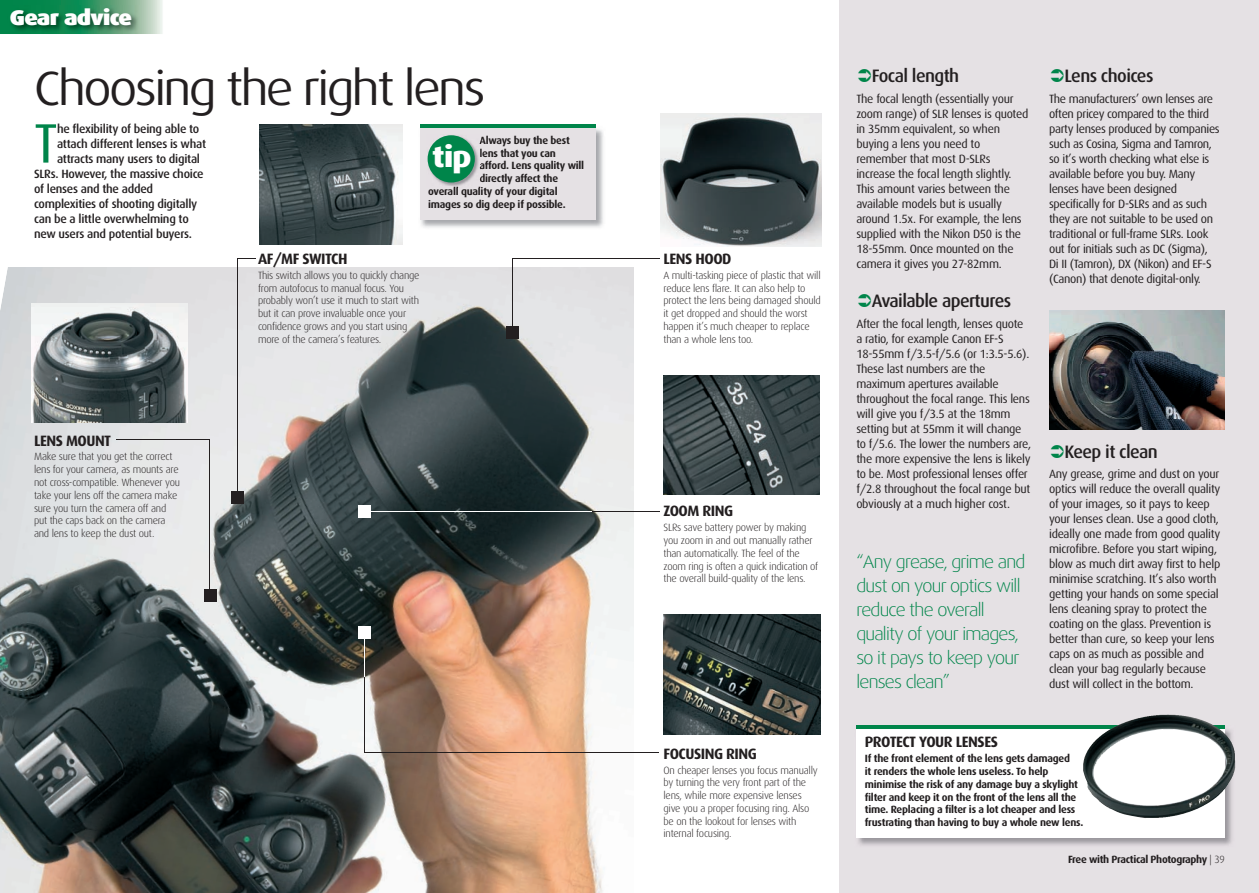
<style>
.page{position:relative;width:1259px;height:893px;background:#fff}
.page>*{position:absolute;margin:0;border:0;box-sizing:border-box;transform-origin:0 0}
.t1{font:55.65px "Dax";color:#00854a}
.t2{font:48px "Dax Wide";letter-spacing:-.045em;color:#231f20;scale:.95 1}
.t3{font:800 29.55px "Dax Wide";color:#fff;scale:.95 1}
.t4{font:900 21.15px "Dax Wide";letter-spacing:-.035em;color:#fff;scale:.95 1}
.t5{font:300 18px/24px "Dax Wide";letter-spacing:-.045em;color:#00854a;scale:.95 1}
.t6{font:500 18px "Dax";letter-spacing:-.035em;color:#231f20}
.t7{font:700 15px "Dax";letter-spacing:-.035em;color:#231f20}
.t8{font:12px/15px "Dax";letter-spacing:-.025em;color:#231f20}
.t9{font:500 12px "Dax";letter-spacing:-.025em;color:#231f20}
.t10{font:300 10.5px/12.8px "Dax";letter-spacing:-.025em;color:#231f20}
.t11{font:700 10.5px/12.8px "Dax";letter-spacing:-.025em;color:#231f20}
.s1{font-weight:300}
</style>
<div class="page">
<svg style="left:0;top:0;width:163px;height:34px;background:#67af8a"></svg>
<img style="left:8px;top:6px;width:132px;height:28px">
<div style="left:839px;top:0;width:420px;height:893px;background:#e5e1e4"></div>
<img style="left:858px;top:729px;width:377px;height:117px">
<div style="left:856px;top:727px;width:369px;height:111px;background:#fff"></div>
<hr style="left:856px;top:726px;width:369px;height:3px;background:#00854a">
<img style="left:0;top:267px;width:633px;height:626px">
<img style="left:1083px;top:714px;width:127px;height:104px">
<img style="left:661px;top:114px;width:160px;height:133px">
<img style="left:663px;top:615px;width:157px;height:119px">
<img style="left:663px;top:376px;width:156px;height:118px">
<img style="left:259px;top:124px;width:144px;height:120px">
<img style="left:31px;top:303px;width:156px;height:119px">
<img style="left:1049px;top:311px;width:176px;height:118px">
<img style="left:421px;top:126px;width:182px;height:102px">
<div style="left:420px;top:127px;width:175px;height:93px;background:#e5e1e4"></div>
<hr style="left:420px;top:124px;width:175px;height:3px;background:#00854a">
<img style="left:431px;top:135px;width:49px;height:53px">
<div style="left:427px;top:135px;width:48px;height:47px;background:#00854a;border-radius:50%"></div>
<hr style="left:116px;top:439px;width:94px;height:1px;background:#231f20">
<div style="left:204px;top:589px;width:13px;height:13px;background:#231f20"></div>
<div style="left:358px;top:626px;width:13px;height:13px;background:#fff"></div>
<hr style="left:364px;top:752px;width:295px;height:1px;background:#231f20">
<hr style="left:364px;top:677px;width:1px;height:76px;background:#231f20">
<hr style="left:364px;top:633px;width:1px;height:44px;background:#fff">
<hr style="left:512px;top:258px;width:147px;height:1px;background:#231f20">
<div style="left:506px;top:326px;width:12px;height:13px;background:#231f20"></div>
<hr style="left:512px;top:258px;width:1px;height:77px;background:#231f20">
<hr style="left:591px;top:511px;width:68px;height:1px;background:#231f20">
<hr style="left:369px;top:511px;width:222px;height:1px;background:#fff">
<div style="left:358px;top:505px;width:13px;height:13px;background:#fff"></div>
<div style="left:231px;top:491px;width:13px;height:13px;background:#231f20"></div>
<hr style="left:237px;top:258px;width:1px;height:235px;background:#231f20">
<hr style="left:209px;top:440px;width:1px;height:155px;background:#231f20">
<svg style="left:238px;top:258px;width:17px;height:1px"></svg>
<h3 class="t4" style="left:10px;top:6px;width:130px">Gear advice</h3>
<h2 class="t2" style="left:34px;top:62px;width:476px">Choosing the right lens</h2>
<p class="t11" style="left:479px;top:134px;width:92px">Always buy the best</p>
<p class="t11" style="left:479px;top:147px;width:78px">lens that you can</p>
<p class="t11" style="left:479px;top:160px;width:106px">afford. Lens quality will</p>
<p class="t11" style="left:479px;top:172px;width:80px">directly affect the</p>
<p class="t11" style="left:428px;top:185px;width:131px">overall quality of your digital</p>
<p class="t11" style="left:428px;top:198px;width:139px">images so dig deep if possible.</p>
<h1 class="t1" style="left:34px;top:113px;width:25px">T</h1>
<p class="t9" style="left:57px;top:122px;width:144px">he flexibility of being able to</p>
<p class="t9" style="left:57px;top:137px;width:151px">attach different lenses is what</p>
<p class="t9" style="left:57px;top:152px;width:145px">attracts many users to digital</p>
<p class="t9" style="left:34px;top:167px;width:171px">SLRs. However, the massive choice</p>
<p class="t9" style="left:34px;top:182px;width:121px">of lenses and the added</p>
<p class="t9" style="left:34px;top:197px;width:165px">complexities of shooting digitally</p>
<p class="t9" style="left:34px;top:212px;width:156px">can be a little overwhelming to</p>
<p class="t9" style="left:34px;top:227px;width:160px">new users and potential buyers.</p>
<h3 class="t3" style="left:432px;top:140px;width:43px">tip</h3>
<p class="t7" style="left:34px;top:432px;width:79px">LENS MOUNT</p>
<p class="t10" style="left:34px;top:451px;width:148px">Make sure that you get the correct lens for your camera, as mounts are not cross-compatible. Whenever you take your lens off the camera make sure you turn the camera off and put the caps back on the camera and lens to keep the dust out.</p>
<p class="t7" style="left:258px;top:250px;width:91px">AF/MF SWITCH</p>
<p class="t10" style="left:258px;top:269px;width:163px">This switch allows you to quickly change from autofocus to manual focus. You probably won’t use it much to start with but it can prove invaluable once your confidence grows and you start using more of the camera’s features.</p>
<p class="t7" style="left:663px;top:250px;width:70px">LENS HOOD</p>
<p class="t10" style="left:663px;top:269px;width:159px">A multi-tasking piece of plastic that will reduce lens flare. It can also help to protect the lens being damaged should it get dropped and should the worst happen it’s much cheaper to replace than a whole lens too.</p>
<p class="t7" style="left:663px;top:503px;width:71px">ZOOM RING</p>
<p class="t10" style="left:663px;top:521px;width:156px">SLRs save battery power by making you zoom in and out manually rather than automatically. The feel of the zoom ring is often a quick indication of the overall build-quality of the lens.</p>
<p class="t7" style="left:663px;top:745px;width:95px">FOCUSING RING</p>
<p class="t10" style="left:663px;top:764px;width:156px">On cheaper lenses you focus manually by turning the very front part of the lens, while more expensive lenses give you a proper focusing ring. Also be on the lookout for lenses with internal focusing.</p>
<h3 class="t6" style="left:871px;top:66px;width:89px">Focal length</h3>
<p class="t8" style="left:856px;top:91px;width:173px">The focal length (essentially your zoom range) of SLR lenses is quoted in 35mm equivalent, so when buying a lens you need to remember that most D-SLRs increase the focal length slightly.<br>This amount varies between the available models but is usually around 1.5x. For example, the lens supplied with the Nikon D50 is the<br>18-55mm. Once mounted on the camera it gives you 27-82mm.</p>
<h3 class="t6" style="left:871px;top:290px;width:141px">Available apertures</h3>
<p class="t8" style="left:856px;top:316px;width:176px">After the focal length, lenses quote a ratio, for example Canon EF-S 18-55mm f/3.5-f/5.6 (or 1:3.5-5.6).<br>These last numbers are the maximum apertures available throughout the focal range. This lens will give you f/3.5 at the 18mm setting but at 55mm it will change to f/5.6. The lower the numbers are, the more expensive the lens is likely to be. Most professional lenses offer f/2.8 throughout the focal range but obviously at a much higher cost.</p>
<h3 class="t5" style="left:856px;top:550px;width:179px">“Any grease, grime and dust on your optics will reduce the overall quality of your images, so it pays to keep your lenses clean”</h3>
<h3 class="t6" style="left:1064px;top:66px;width:90px">Lens choices</h3>
<p class="t8" style="left:1049px;top:91px;width:172px">The manufacturers’ own lenses are often pricey compared to the third party lenses produced by companies such as Cosina, Sigma and Tamron, so it’s worth checking what else is available before you buy. Many lenses have been designed specifically for D-SLRs and as such they are not suitable to be used on traditional or full-frame SLRs. Look out for initials such as DC (Sigma), Di II (Tamron), DX (Nikon) and EF-S (Canon) that denote digital-only.</p>
<h3 class="t6" style="left:1064px;top:442px;width:95px">Keep it clean</h3>
<p class="t8" style="left:1049px;top:466px;width:173px">Any grease, grime and dust on your optics will reduce the overall quality of your images, so it pays to keep your lenses clean. Use a good cloth, ideally one made from good quality microfibre. Before you start wiping, blow as much dirt away first to help minimise scratching. It’s also worth getting your hands on some special lens cleaning spray to protect the coating on the glass. Prevention is better than cure, so keep your lens caps on as much as possible and clean your bag regularly because dust will collect in the bottom.</p>
<p class="t7" style="left:865px;top:734px;width:135px">PROTECT YOUR LENSES</p>
<p class="t11" style="left:865px;top:752px;width:220px">If the front element of the lens gets damaged<br>it renders the whole lens useless. To help minimise the risk of any damage buy a skylight filter and keep it on the front of the lens all the time. Replacing a filter is a lot cheaper and less frustrating than having to buy a whole new lens.</p>
<p class="t11" style="left:1068px;top:853px;width:158px">Free with Practical Photography <span class="s1">| 39</span></p>
</div>
